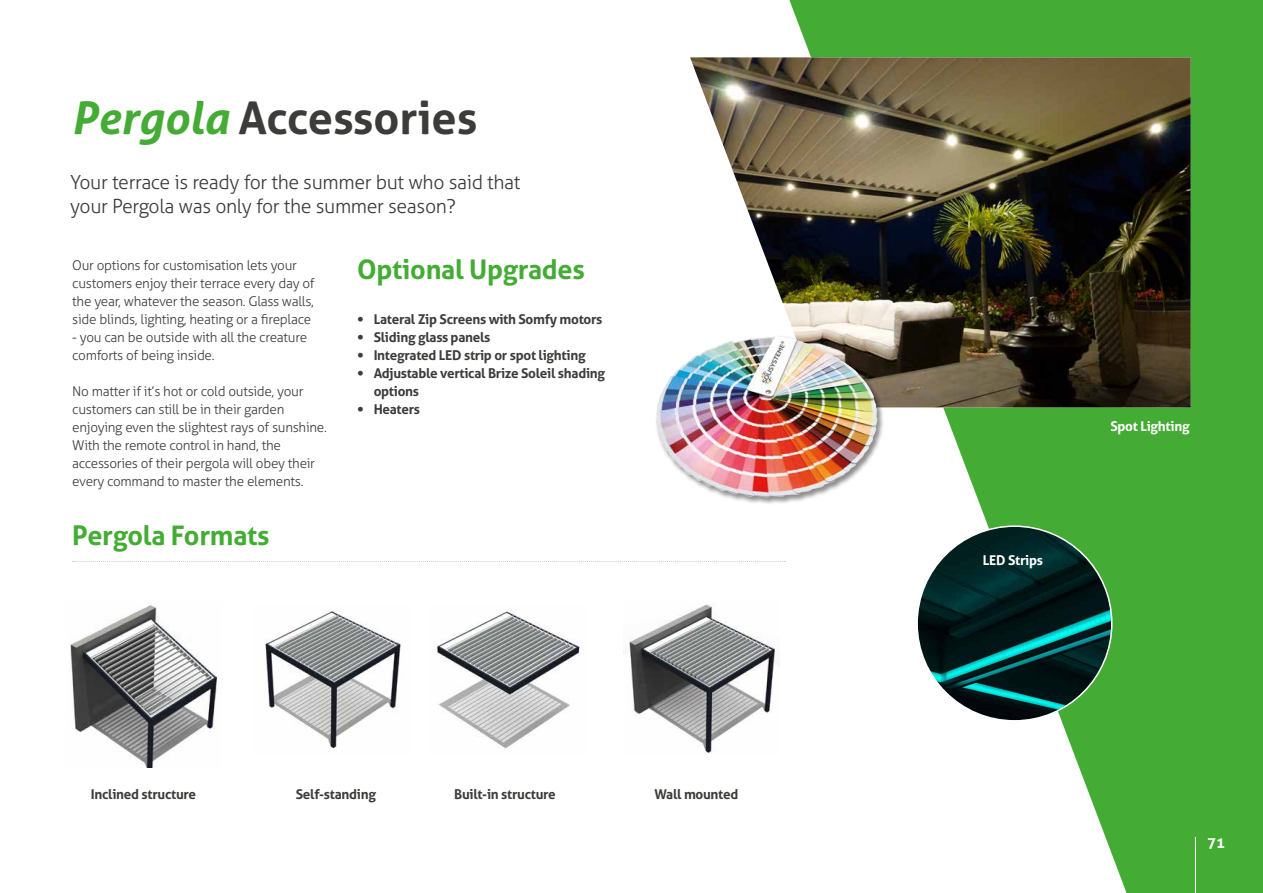
<style>
.page{position:relative;width:1263px;height:893px;background:#fff}
.page>*{position:absolute;margin:0;border:0;box-sizing:border-box;transform-origin:0 0}
.t1{font:700 45px "Aller";color:#3c3c3b}
.t2{font:700 27px "Aller";letter-spacing:-.01em;color:#44ac34}
.t3{font:300 19.5px/24px "Aller";letter-spacing:-.02em;color:#3c3c3b}
.t4{font:700 15px "Aller";color:#fff}
.t5{font:300 13.5px/18px "Aller";letter-spacing:-.02em;color:#3c3c3b}
.t6{font:700 13.5px/18px "Aller";letter-spacing:-.02em;color:#3c3c3b}
.t7{font:700 13.5px "Aller";letter-spacing:-.02em;color:#fff}
.s1{font-style:italic;color:#44ac34}
.s2{font-family:"Helvetica Neue";font-stretch:condensed}
</style>
<div class="page">
<svg style="left:789px;top:0;width:474px;height:893px;fill:#44ac34"></svg>
<hr style="left:1195px;top:837px;width:1px;height:56px;background:#fff">
<img style="left:624px;top:604px;width:155px;height:149px">
<img style="left:265px;top:611px;width:136px;height:138px">
<img style="left:437px;top:611px;width:143px;height:138px">
<img style="left:70px;top:605px;width:147px;height:163px">
<img style="left:690px;top:57px;width:501px;height:350px">
<svg style="left:72px;top:561px;width:713px;height:1px"></svg>
<img style="left:917px;top:526px;width:195px;height:195px;border-radius:97px">
<div style="left:654px;top:334px;width:231px;height:171px;background:#000;opacity:.45"></div>
<img style="left:656px;top:336px;width:222px;height:162px">
<h1 class="t1" style="left:71px;top:91px;width:408px"><span class="s1">Pergola</span> Accessories</h1>
<h3 class="t3" style="left:70px;top:170px;width:452px">Your terrace is ready for the summer but who said that your Pergola was only for the summer season?</h3>
<p class="t5" style="left:72px;top:256px;width:244px">Our options for customisation lets your customers enjoy their terrace every day of the year, whatever the season. Glass walls, side blinds, lighting, heating or a fireplace</p>
<p class="t5" style="left:72px;top:328px;width:236px">- you can be outside with all the creature comforts of being inside.</p>
<p class="t5" style="left:72px;top:382px;width:256px">No matter if it’s hot or cold outside, your customers can still be in their garden enjoying even the slightest rays of sunshine.<br>With the remote control in hand, the accessories of their pergola will obey their every command to master the elements.</p>
<h2 class="t2" style="left:72px;top:519px;width:199px">Pergola Formats</h2>
<h2 class="t2" style="left:357px;top:253px;width:229px">Optional Upgrades</h2>
<p class="t6" style="left:357px;top:310px;width:247px"><span class="s2">•</span> Lateral Zip Screens with Somfy motors</p>
<p class="t6" style="left:357px;top:328px;width:135px"><span class="s2">•</span> Sliding glass panels</p>
<p class="t6" style="left:357px;top:346px;width:230px"><span class="s2">•</span> Integrated LED strip or spot lighting</p>
<p class="t6" style="left:374px;top:364px;width:233px;text-indent:-16px"><span class="s2">•</span> Adjustable vertical Brize Soleil shading options</p>
<p class="t6" style="left:357px;top:400px;width:64px"><span class="s2">•</span> Heaters</p>
<p class="t6" style="left:91px;top:785px;width:107px">Inclined structure</p>
<p class="t6" style="left:296px;top:785px;width:82px">Self-standing</p>
<p class="t6" style="left:454px;top:785px;width:103px">Built-in structure</p>
<p class="t6" style="left:654px;top:785px;width:85px">Wall mounted</p>
<p class="t7" style="left:983px;top:552px;width:62px">LED Strips</p>
<p class="t7" style="left:1110px;top:418px;width:81px">Spot Lighting</p>
<p class="t4" style="left:1207px;top:833px;width:19px">71</p>
</div>
